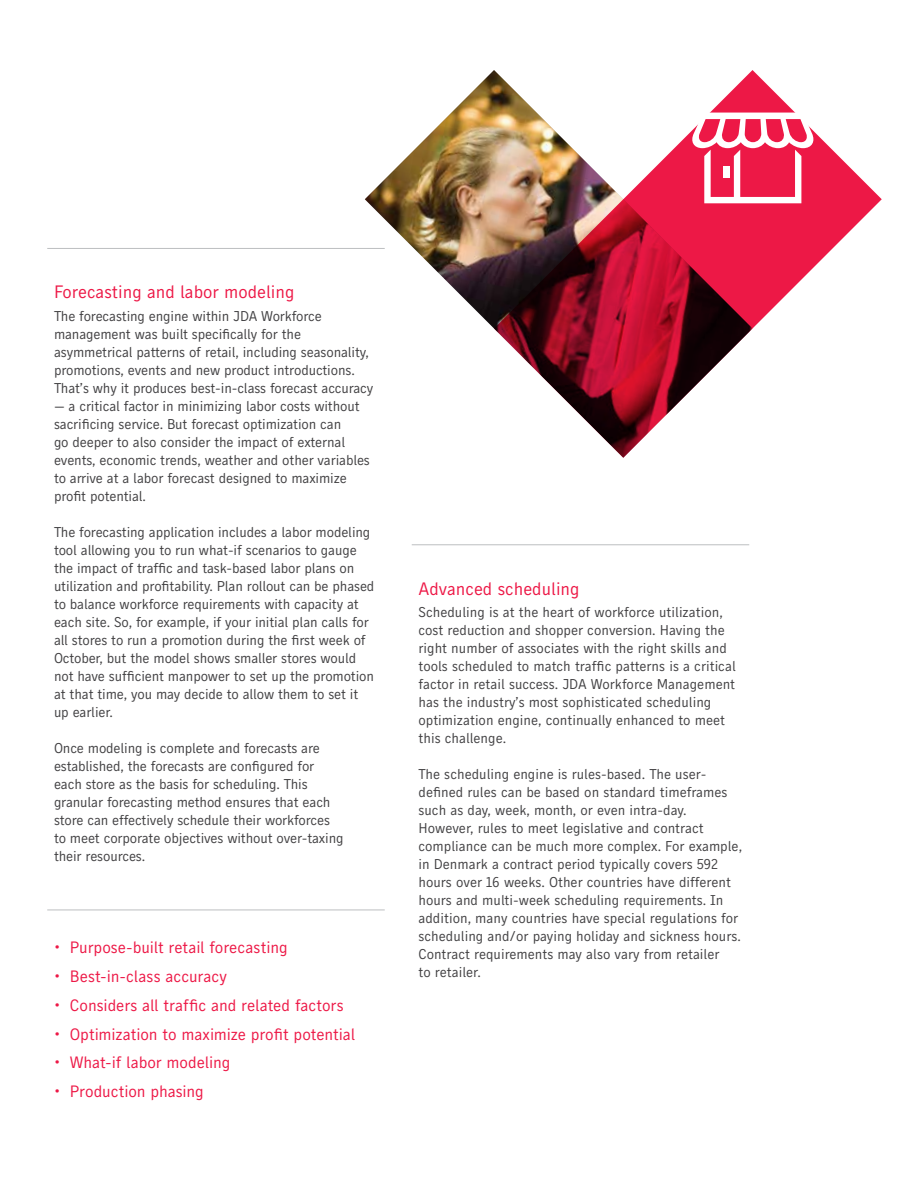
<style>
.page{position:relative;width:918px;height:1188px;background:#fff}
.page>*{position:absolute;margin:0;border:0;box-sizing:border-box;transform-origin:0 0}
.t1{font:18px "Skopex Gothic";color:#ed1846}
.t2{font:16.5px "Skopex Gothic";letter-spacing:-.005em;color:#ed1846}
.t3{font:14.25px/18px "Skopex Gothic";letter-spacing:-.01em;color:#414042}
</style>
<div class="page">
<img style="left:365px;top:70px;width:129px;height:259px">
<svg style="left:494px;top:70px;width:388px;height:388px"></svg>
<hr style="left:47px;top:248px;width:338px;height:1px;background:#bcbec0">
<hr style="left:47px;top:910px;width:338px;height:1px;background:#bcbec0">
<hr style="left:412px;top:544px;width:337px;height:1px;background:#bcbec0">
<svg style="left:690px;top:113px;width:126px;height:90px"></svg>
<p class="t1" style="left:54px;top:281px;width:242px">Forecasting and labor modeling</p>
<p class="t3" style="left:54px;top:307px;width:321px">The forecasting engine within JDA Workforce management was built specifically for the asymmetrical patterns of retail, including seasonality, promotions, events and new product introductions.<br>That’s why it produces best-in-class forecast accuracy</p>
<p class="t3" style="left:54px;top:397px;width:318px">— a critical factor in minimizing labor costs without sacrificing service. But forecast optimization can<br>go deeper to also consider the impact of external events, economic trends, weather and other variables to arrive at a labor forecast designed to maximize profit potential.</p>
<p class="t3" style="left:54px;top:523px;width:322px">The forecasting application includes a labor modeling tool allowing you to run what-if scenarios to gauge the impact of traffic and task-based labor plans on utilization and profitability. Plan rollout can be phased to balance workforce requirements with capacity at each site. So, for example, if your initial plan calls for all stores to run a promotion during the first week of October, but the model shows smaller stores would not have sufficient manpower to set up the promotion at that time, you may decide to allow them to set it up earlier.</p>
<p class="t3" style="left:54px;top:739px;width:291px">Once modeling is complete and forecasts are established, the forecasts are configured for each store as the basis for scheduling. This granular forecasting method ensures that each store can effectively schedule their workforces to meet corporate objectives without over-taxing their resources.</p>
<p class="t2" style="left:54px;top:937px;width:235px">• Purpose-built retail forecasting</p>
<p class="t2" style="left:54px;top:966px;width:174px">• Best-in-class accuracy</p>
<p class="t2" style="left:54px;top:995px;width:291px">• Considers all traffic and related factors</p>
<p class="t2" style="left:54px;top:1024px;width:303px">• Optimization to maximize profit potential</p>
<p class="t2" style="left:54px;top:1053px;width:178px">• What-if labor modeling</p>
<p class="t2" style="left:54px;top:1082px;width:151px">• Production phasing</p>
<p class="t1" style="left:418px;top:577px;width:163px">Advanced scheduling</p>
<p class="t3" style="left:418px;top:603px;width:319px">Scheduling is at the heart of workforce utilization, cost reduction and shopper conversion. Having the right number of associates with the right skills and tools scheduled to match traffic patterns is a critical factor in retail success. JDA Workforce Management has the industry’s most sophisticated scheduling optimization engine, continually enhanced to meet this challenge.</p>
<p class="t3" style="left:418px;top:765px;width:325px">The scheduling engine is rules-based. The user&shy;defined rules can be based on standard timeframes such as day, week, month, or even intra-day.<br>However, rules to meet legislative and contract compliance can be much more complex. For example, in Denmark a contract period typically covers 592 hours over 16 weeks. Other countries have different hours and multi-week scheduling requirements. In addition, many countries have special regulations for scheduling and/or paying holiday and sickness hours.<br>Contract requirements may also vary from retailer<br>to retailer.</p>
</div>
